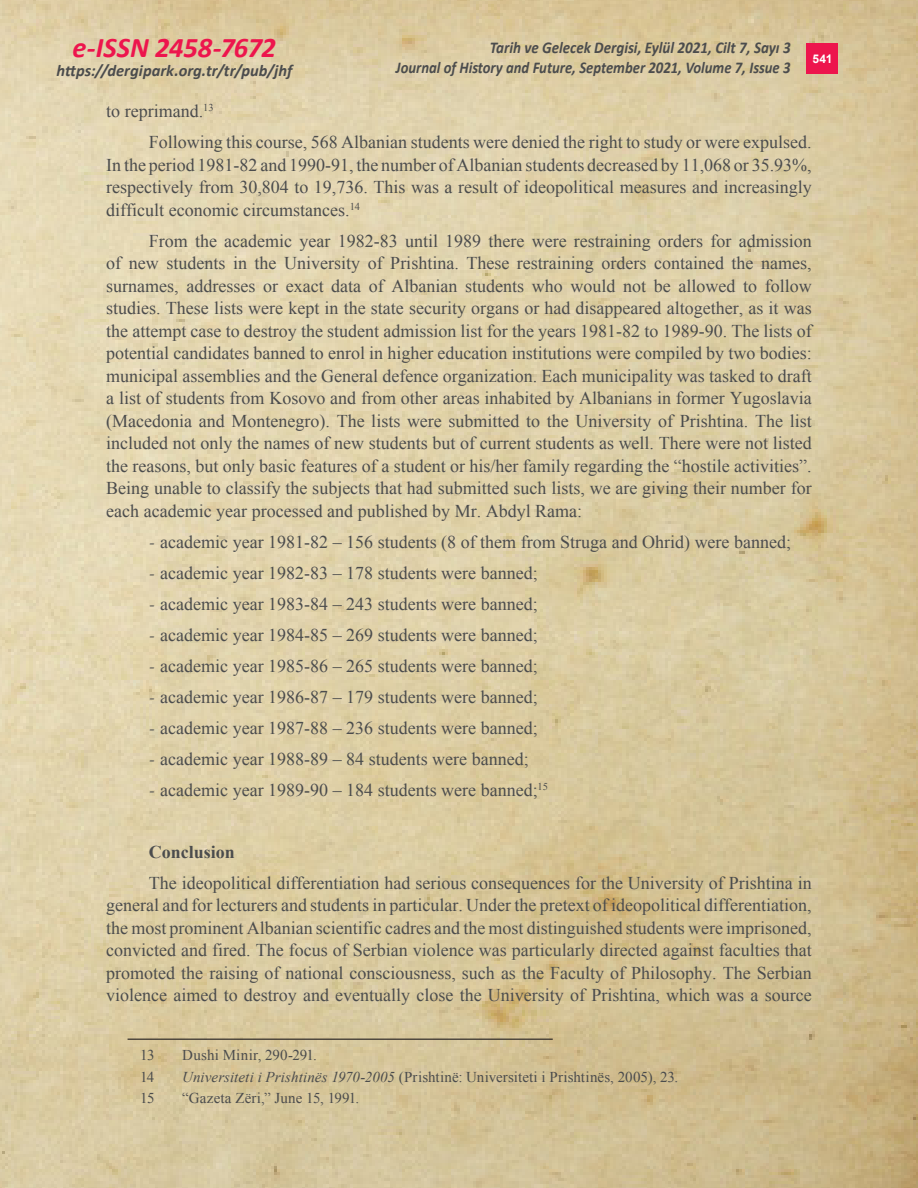
<style>
.page{position:relative;width:918px;height:1188px;background:#fff}
.page>*{position:absolute;margin:0;border:0;box-sizing:border-box;transform-origin:0 0}
.t1{font:italic 700 28.5px "Calibri";letter-spacing:-.005em;color:#ed154d}
.ANA_METİN_STİLİ_TEK{font:18px/22.5px "Times New Roman";color:#4b4c4d;text-align:justify}
.ANA_METİN_STİLİ_TEK-2{font:700 18px "Times New Roman";color:#4b4c4d}
.t2{font:italic 700 16.5px "Calibri";color:#4b4c4d;scale:.89 1}
.t3{font:italic 700 16.5px "Calibri";color:#4b4c4d;scale:.91 1}
.t4{font:italic 700 16.5px "Calibri";color:#4b4c4d}
.Body_text_normal_foo{font:15px "Times New Roman";letter-spacing:.005em;color:#4b4c4d}
.t5{font:700 12px "Arial";color:#fff}
.s1{font-family:"Minion Pro"}
.s2{font-style:italic}
</style>
<div class="page">
<img style="left:0;top:0;width:918px;height:1188px">
<div style="left:807px;top:43px;width:31px;height:30px;background:#ed154d"></div>
<hr style="left:128px;top:1039px;width:425px;height:1px;background:#231f20">
<h1 class="t1" style="left:73px;top:27px;width:205px">e-ISSN 2458-7672</h1>
<p class="t3" style="left:490px;top:36px;width:332px">Tarih ve Gelecek Dergisi, Eylül 2021, Cilt 7, Sayı 3</p>
<p class="t4" style="left:56px;top:59px;width:237px">https://dergipark.org.tr/tr/pub/jhf</p>
<p class="t2" style="left:396px;top:56px;width:445px">Journal of History and Future, September 2021, Volume 7, Issue 3</p>
<p class="t5" style="left:812px;top:50px;width:22px">541</p>
<p class="ANA_METİN_STİLİ_TEK" style="left:106px;top:99px;width:109px">to reprimand.<sup>13</sup></p>
<p class="ANA_METİN_STİLİ_TEK" style="left:106px;top:130px;width:707px;text-indent:43px">Following this course, 568 Albanian students were denied the right to study or were expulsed.<br>In the period 1981-82 and 1990-91, the number of Albanian students decreased by 11,068 or 35.93%, respectively from 30,804 to 19,736. This was a result of ideopolitical measures and increasingly difficult economic circumstances.<sup>14</sup></p>
<p class="ANA_METİN_STİLİ_TEK" style="left:106px;top:229px;width:707px;text-indent:43px">From the academic year 1982-83 until 1989 there were restraining orders for admission of new students in the University of Prishtina. These restraining orders contained the names, surnames, addresses or exact data of Albanian students who would not be allowed to follow studies. These lists were kept in the state security organs or had disappeared altogether, as it was the attempt case to destroy the student admission list for the years 1981-82 to 1989-90. The lists of potential candidates banned to enrol in higher education institutions were compiled by two bodies: municipal assemblies and the General defence organization. Each municipality was tasked to draft a list of students from Kosovo and from other areas inhabited by Albanians in former Yugoslavia (Macedonia and Montenegro). The lists were submitted to the University of Prishtina. The list included not only the names of new students but of current students as well. There were not listed the reasons, but only basic features of a student or his/her family regarding the “hostile activities”.<br>Being unable to classify the subjects that had submitted such lists, we are giving their number for each academic year processed and published by Mr. Abdyl Rama:</p>
<p class="ANA_METİN_STİLİ_TEK" style="left:149px;top:530px;width:644px"><span class="s1">-</span> academic year 1981-82 – 156 students (8 of them from Struga and Ohrid) were banned;</p>
<p class="ANA_METİN_STİLİ_TEK" style="left:149px;top:561px;width:390px"><span class="s1">-</span> academic year 1982-83 – 178 students were banned;</p>
<p class="ANA_METİN_STİLİ_TEK" style="left:149px;top:592px;width:390px"><span class="s1">-</span> academic year 1983-84 – 243 students were banned;</p>
<p class="ANA_METİN_STİLİ_TEK" style="left:149px;top:623px;width:390px"><span class="s1">-</span> academic year 1984-85 – 269 students were banned;</p>
<p class="ANA_METİN_STİLİ_TEK" style="left:149px;top:654px;width:390px"><span class="s1">-</span> academic year 1985-86 – 265 students were banned;</p>
<p class="ANA_METİN_STİLİ_TEK" style="left:149px;top:685px;width:390px"><span class="s1">-</span> academic year 1986-87 – 179 students were banned;</p>
<p class="ANA_METİN_STİLİ_TEK" style="left:149px;top:716px;width:390px"><span class="s1">-</span> academic year 1987-88 – 236 students were banned;</p>
<p class="ANA_METİN_STİLİ_TEK" style="left:149px;top:747px;width:381px"><span class="s1">-</span> academic year 1988-89 – 84 students were banned;</p>
<p class="ANA_METİN_STİLİ_TEK" style="left:149px;top:778px;width:401px"><span class="s1">-</span> academic year 1989-90 – 184 students were banned;<sup>15</sup></p>
<p class="ANA_METİN_STİLİ_TEK-2" style="left:149px;top:839px;width:88px">Conclusion</p>
<p class="ANA_METİN_STİLİ_TEK" style="left:106px;top:871px;width:707px;text-indent:43px">The ideopolitical differentiation had serious consequences for the University of Prishtina in general and for lecturers and students in particular. Under the pretext of ideopolitical differentiation, the most prominent Albanian scientific cadres and the most distinguished students were imprisoned, convicted and fired. The focus of Serbian violence was particularly directed against faculties that promoted the raising of national consciousness, such as the Faculty of Philosophy. The Serbian violence aimed to destroy and eventually close the University of Prishtina, which was a source</p>
<p class="Body_text_normal_foo" style="left:140px;top:1045px;width:16px">13</p>
<p class="Body_text_normal_foo" style="left:182px;top:1045px;width:136px">Dushi Minir, 290-291.</p>
<p class="Body_text_normal_foo" style="left:140px;top:1066px;width:16px">14</p>
<p class="Body_text_normal_foo" style="left:182px;top:1066px;width:498px"><span class="s2">Universiteti i Prishtinës 1970-2005</span> (Prishtinë: Universiteti i Prishtinës, 2005), 23.</p>
<p class="Body_text_normal_foo" style="left:140px;top:1087px;width:16px">15</p>
<p class="Body_text_normal_foo" style="left:182px;top:1087px;width:178px">“Gazeta Zëri,” June 15, 1991.</p>
</div>
